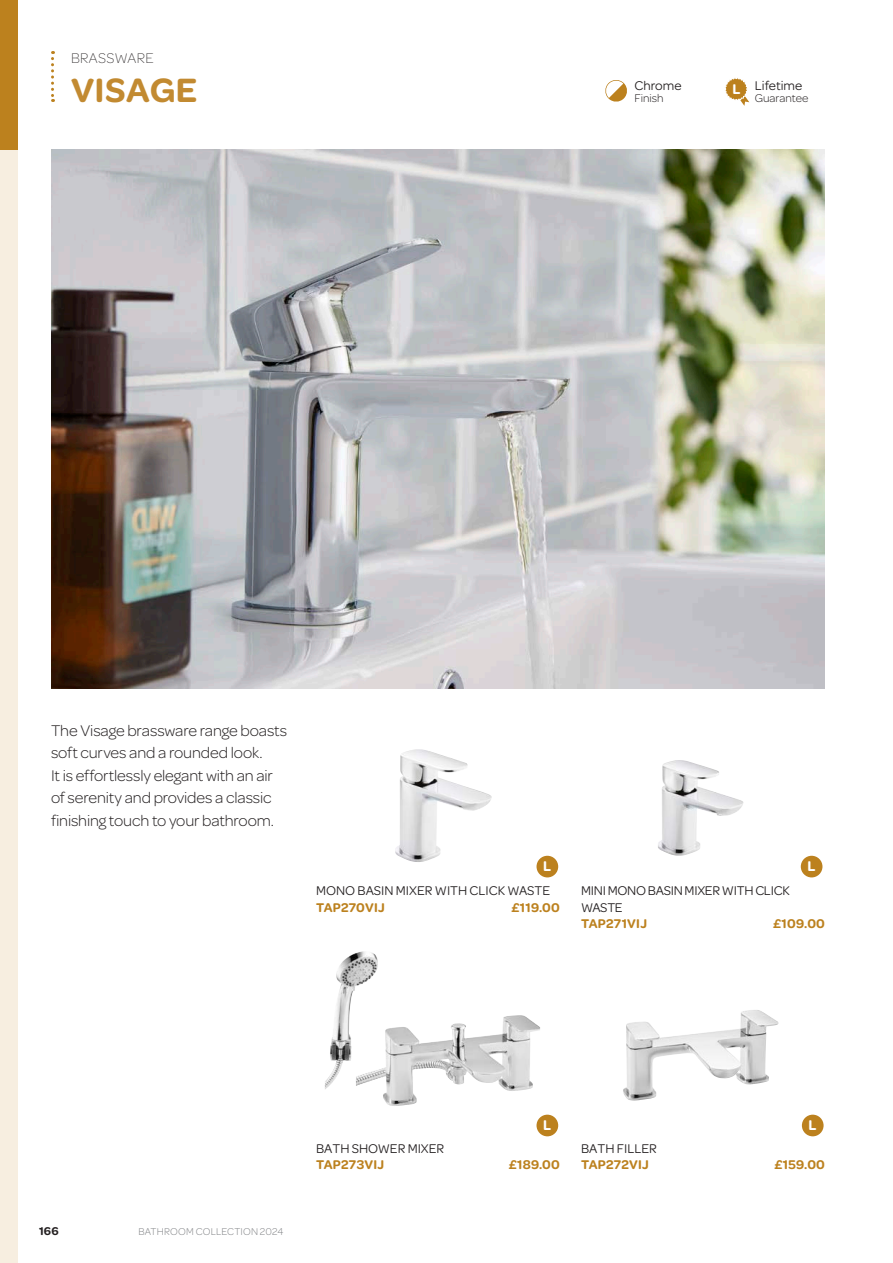
<style>
.page{position:relative;width:893px;height:1263px;background:#fff}
.page>*{position:absolute;margin:0;border:0;box-sizing:border-box;transform-origin:0 0}
.t1{font:600 36px "Omnes Pro";letter-spacing:.01em;color:#c28a31}
.t2{font:300 16.5px/22.5px "Omnes Pro";letter-spacing:-.01em;color:#231f20}
.t3{font:200 15px "Omnes Pro";letter-spacing:.025em;color:#231f20}
.t4{font:600 15px "Omnes Pro";color:#fff}
.t5{font:13.5px "Omnes Pro";color:#231f20}
.t6{font:600 13.5px "Omnes Pro";letter-spacing:.02em;color:#bc811e}
.t7{font:13.5px/16.2px "Omnes Pro";letter-spacing:-.02em;color:#231f20}
.t8{font:300 12px "Omnes Pro";color:#231f20}
.t9{font:600 12px "Omnes Pro";color:#231f20}
.t10{font:300 10.5px "Omnes Pro";letter-spacing:.015em;color:#808285}
</style>
<div class="page">
<div style="left:0;top:0;width:18px;height:1263px;background:#f7eee0"></div>
<svg style="left:51px;top:51px;width:3px;height:51px"></svg>
<div style="left:0;top:0;width:18px;height:150px;background:#bc811e"></div>
<svg style="left:725px;top:78px;width:24px;height:28px"></svg>
<img style="left:51px;top:150px;width:774px;height:539px">
<div style="left:801px;top:856px;width:21px;height:21px;background:#bc811e;border-radius:50%"></div>
<div style="left:536px;top:856px;width:22px;height:21px;background:#bc811e;border-radius:50%"></div>
<div style="left:536px;top:1115px;width:22px;height:21px;background:#bc811e;border-radius:50%"></div>
<div style="left:802px;top:1115px;width:22px;height:21px;background:#bc811e;border-radius:50%"></div>
<img style="left:623px;top:1010px;width:156px;height:90px">
<img style="left:395px;top:749px;width:97px;height:113px">
<img style="left:658px;top:760px;width:86px;height:96px">
<img style="left:365px;top:1015px;width:150px;height:82px">
<img style="left:325px;top:951px;width:40px;height:138px">
<svg style="left:605px;top:80px;width:22px;height:22px"></svg>
<p class="t3" style="left:71px;top:48px;width:84px">BRASSWARE</p>
<h1 class="t1" style="left:71px;top:64px;width:128px">VISAGE</h1>
<p class="t5" style="left:634px;top:76px;width:49px">Chrome</p>
<p class="t8" style="left:634px;top:90px;width:31px">Finish</p>
<p class="t4" style="left:732px;top:78px;width:10px">L</p>
<p class="t5" style="left:755px;top:76px;width:49px">Lifetime</p>
<p class="t8" style="left:755px;top:90px;width:55px">Guarantee</p>
<p class="t2" style="left:51px;top:719px;width:238px">The Visage brassware range boasts soft curves and a rounded look.<br>It is effortlessly elegant with an air of serenity and provides a classic finishing touch to your bathroom.</p>
<p class="t4" style="left:543px;top:856px;width:10px">L</p>
<p class="t4" style="left:807px;top:856px;width:10px">L</p>
<p class="t5" style="left:316px;top:882px;width:236px">MONO BASIN MIXER WITH CLICK WASTE</p>
<p class="t6" style="left:316px;top:897px;width:70px">TAP270VIJ</p>
<p class="t6" style="left:511px;top:897px;width:50px">£119.00</p>
<p class="t7" style="left:581px;top:882px;width:210px">MINI MONO BASIN MIXER WITH CLICK<br>WASTE</p>
<p class="t6" style="left:581px;top:913px;width:67px">TAP271VIJ</p>
<p class="t6" style="left:773px;top:913px;width:53px">£109.00</p>
<p class="t9" style="left:39px;top:1223px;width:21px">166</p>
<p class="t10" style="left:138px;top:1224px;width:146px">BATHROOM COLLECTION 2024</p>
<p class="t4" style="left:543px;top:1115px;width:10px">L</p>
<p class="t4" style="left:808px;top:1115px;width:10px">L</p>
<p class="t5" style="left:316px;top:1139px;width:130px">BATH SHOWER MIXER</p>
<p class="t6" style="left:316px;top:1155px;width:70px">TAP273VIJ</p>
<p class="t6" style="left:509px;top:1155px;width:53px">£189.00</p>
<p class="t5" style="left:581px;top:1139px;width:77px">BATH FILLER</p>
<p class="t6" style="left:581px;top:1155px;width:69px">TAP272VIJ</p>
<p class="t6" style="left:774px;top:1155px;width:52px">£159.00</p>
</div>
